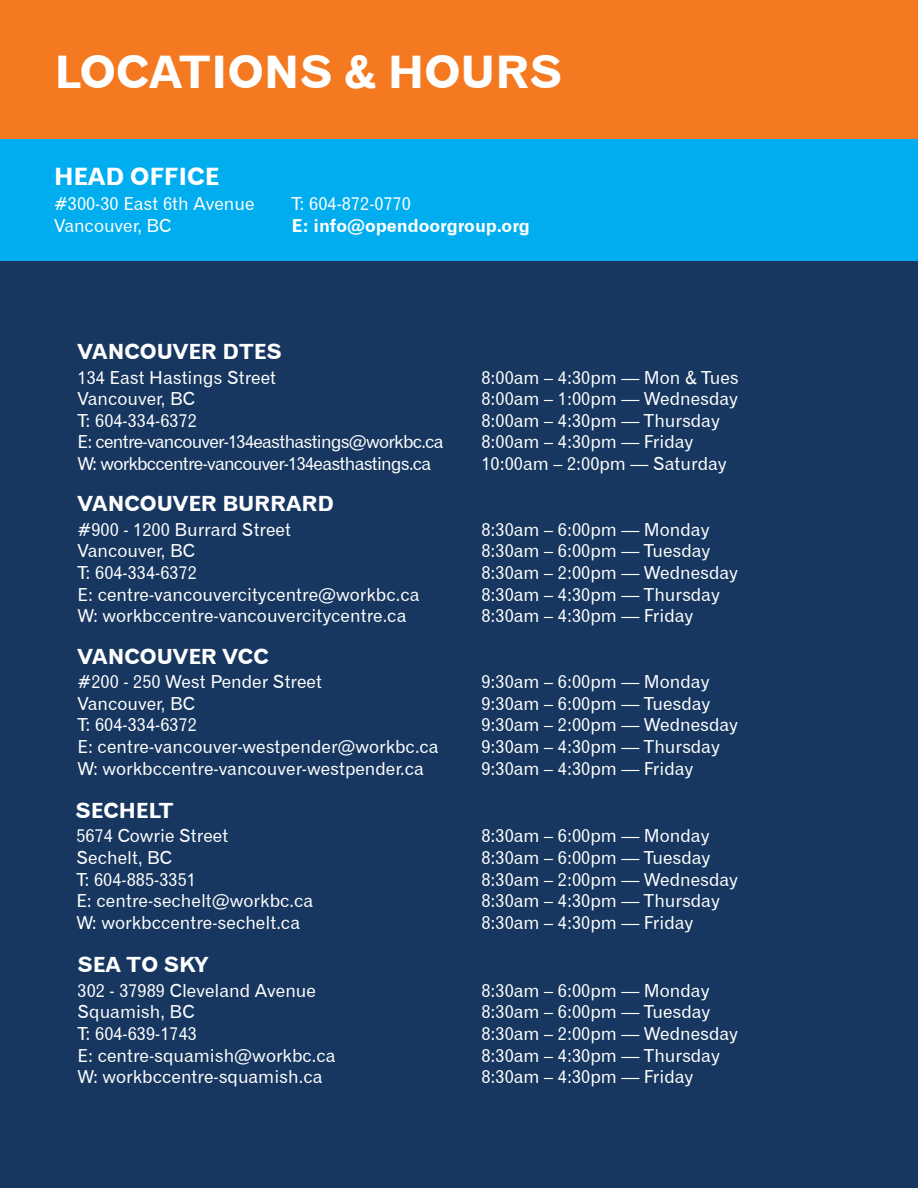
<style>
.page{position:relative;width:918px;height:1188px;background:#fff}
.page>*{position:absolute;margin:0;border:0;box-sizing:border-box;transform-origin:0 0}
.t1{font:45px "Gothic 720 BT Bold B";color:#fff}
.t2{font:24px "Gothic 720 BT Bold B";color:#fff}
.t3{font:21px "Gothic 720 BT Bold B";color:#fff}
.t4{font:18px/21.6px "Gothic 720 BT Roman B";color:#fff}
.t5{font:18px/21.6px "Gothic 720 BT Roman B";letter-spacing:-.04em;color:#fff}
.t6{font:18px "Gothic 720 BT Bold B";color:#fff}
</style>
<div class="page">
<div style="left:0;top:138px;width:918px;height:123px;background:#00aeef"></div>
<div style="left:0;top:261px;width:918px;height:927px;background:#173760"></div>
<div style="left:0;top:0;width:918px;height:138px;background:#f47920"></div>
<h1 class="t1" style="left:54px;top:45px;width:510px">LOCATIONS &amp; HOURS</h1>
<h2 class="t2" style="left:54px;top:162px;width:167px">HEAD OFFICE</h2>
<p class="t4" style="left:54px;top:193px;width:202px">#300-30 East 6th Avenue<br>Vancouver, BC</p>
<p class="t4" style="left:292px;top:193px;width:121px">T: 604-872-0770</p>
<p class="t6" style="left:292px;top:214px;width:240px">E: info@opendoorgroup.org</p>
<p class="t3" style="left:78px;top:339px;width:206px">VANCOUVER DTES</p>
<p class="t5" style="left:78px;top:366px;width:368px">134 East Hastings Street<br>Vancouver, BC<br>T: 604-334-6372<br>E: centre-vancouver-134easthastings@workbc.ca<br>W: workbccentre-vancouver-134easthastings.ca</p>
<p class="t3" style="left:78px;top:491px;width:258px">VANCOUVER BURRARD</p>
<p class="t4" style="left:78px;top:519px;width:343px">#900 - 1200 Burrard Street<br>Vancouver, BC<br>T: 604-334-6372<br>E: centre-vancouvercitycentre@workbc.ca<br>W: workbccentre-vancouvercitycentre.ca</p>
<p class="t3" style="left:78px;top:643px;width:193px">VANCOUVER VCC</p>
<p class="t4" style="left:78px;top:671px;width:363px">#200 - 250 West Pender Street<br>Vancouver, BC<br>T: 604-334-6372<br>E: centre-vancouver-westpender@workbc.ca<br>W: workbccentre-vancouver-westpender.ca</p>
<p class="t3" style="left:75px;top:798px;width:100px">SECHELT</p>
<p class="t4" style="left:76px;top:825px;width:238px">5674 Cowrie Street<br>Sechelt, BC<br>T: 604-885-3351<br>E: centre-sechelt@workbc.ca<br>W: workbccentre-sechelt.ca</p>
<p class="t3" style="left:78px;top:952px;width:133px">SEA TO SKY</p>
<p class="t4" style="left:78px;top:979px;width:259px">302 - 37989 Cleveland Avenue<br>Squamish, BC<br>T: 604-639-1743<br>E: centre-squamish@workbc.ca<br>W: workbccentre-squamish.ca</p>
<p class="t4" style="left:481px;top:366px;width:259px">8:00am – 4:30pm — Mon &amp; Tues<br>8:00am – 1:00pm — Wednesday<br>8:00am – 4:30pm — Thursday<br>8:00am – 4:30pm — Friday<br>10:00am – 2:00pm — Saturday</p>
<p class="t4" style="left:481px;top:519px;width:258px">8:30am – 6:00pm — Monday<br>8:30am – 6:00pm — Tuesday<br>8:30am – 2:00pm — Wednesday<br>8:30am – 4:30pm — Thursday<br>8:30am – 4:30pm — Friday</p>
<p class="t4" style="left:481px;top:671px;width:258px">9:30am – 6:00pm — Monday<br>9:30am – 6:00pm — Tuesday<br>9:30am – 2:00pm — Wednesday<br>9:30am – 4:30pm — Thursday<br>9:30am – 4:30pm — Friday</p>
<p class="t4" style="left:481px;top:825px;width:258px">8:30am – 6:00pm — Monday<br>8:30am – 6:00pm — Tuesday<br>8:30am – 2:00pm — Wednesday<br>8:30am – 4:30pm — Thursday<br>8:30am – 4:30pm — Friday</p>
<p class="t4" style="left:481px;top:979px;width:258px">8:30am – 6:00pm — Monday<br>8:30am – 6:00pm — Tuesday<br>8:30am – 2:00pm — Wednesday<br>8:30am – 4:30pm — Thursday<br>8:30am – 4:30pm — Friday</p>
</div>
